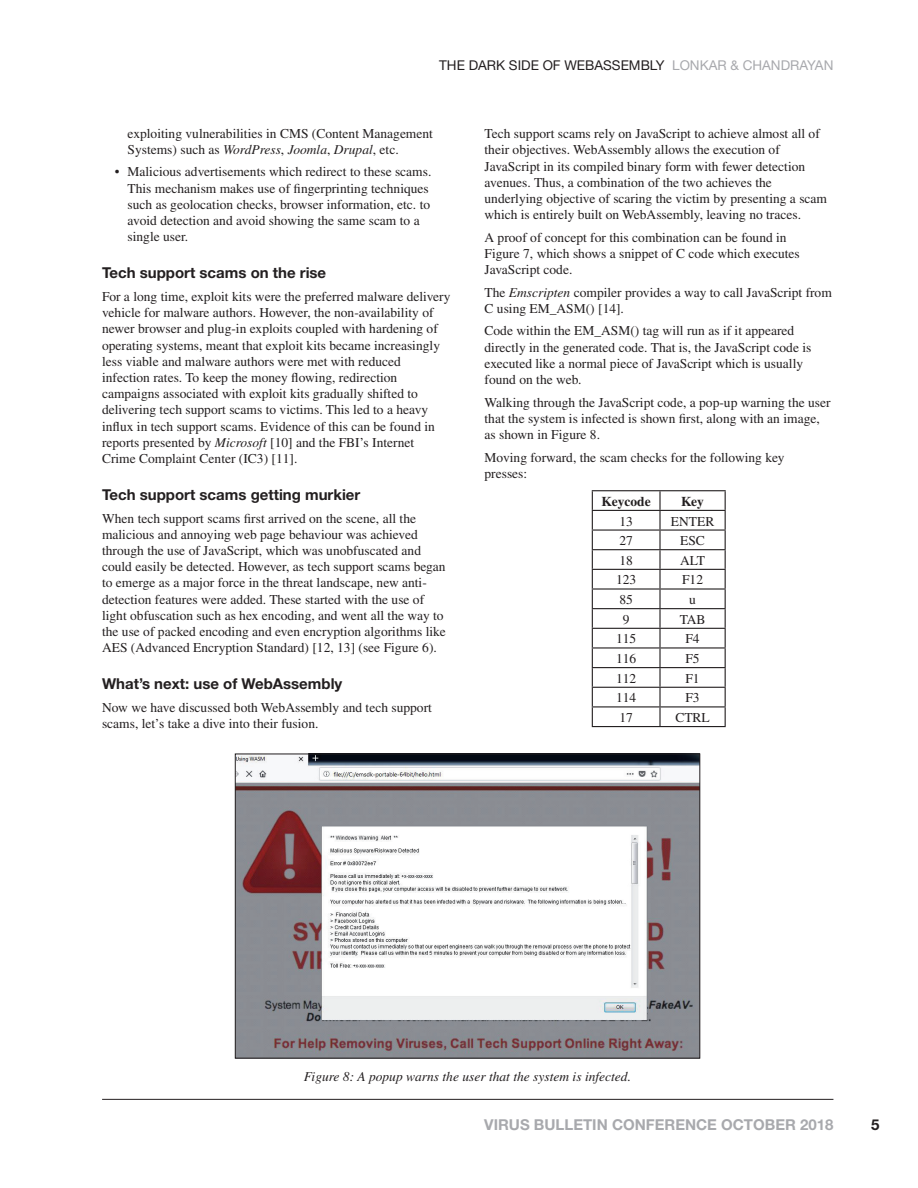
<style>
.page{position:relative;width:918px;height:1188px;background:#fff}
.page>*{position:absolute;margin:0;border:0;box-sizing:border-box;transform-origin:0 0}
.t1{font:700 15px "Helvetica Neue";color:#231f20}
.t2{font:700 15px "Helvetica Neue";color:#a8a9ad}
.t3{font:13.5px/16.2px "Times";color:#231f20}
.t4{font:italic 13.5px "Times";color:#231f20}
.t5{font:13.5px "Helvetica Neue";color:#231f20}
.t6{font:700 13.5px "Times";color:#231f20}
.s1{color:#a8a9ad}
.s2{font-style:italic}
</style>
<div class="page">
<hr style="left:102px;top:1099px;width:731px;height:1px;background:#231f20">
<hr style="left:592px;top:490px;width:68px;height:1px;background:#231f20">
<hr style="left:660px;top:490px;width:66px;height:1px;background:#231f20">
<hr style="left:592px;top:510px;width:68px;height:1px;background:#231f20">
<hr style="left:660px;top:510px;width:66px;height:1px;background:#231f20">
<hr style="left:592px;top:529px;width:68px;height:2px;background:#231f20">
<hr style="left:660px;top:529px;width:66px;height:2px;background:#231f20">
<hr style="left:592px;top:549px;width:68px;height:1px;background:#231f20">
<hr style="left:660px;top:549px;width:66px;height:1px;background:#231f20">
<hr style="left:592px;top:569px;width:68px;height:1px;background:#231f20">
<hr style="left:660px;top:569px;width:66px;height:1px;background:#231f20">
<hr style="left:592px;top:588px;width:68px;height:2px;background:#231f20">
<hr style="left:660px;top:588px;width:66px;height:2px;background:#231f20">
<hr style="left:592px;top:608px;width:68px;height:1px;background:#231f20">
<hr style="left:660px;top:608px;width:66px;height:1px;background:#231f20">
<hr style="left:592px;top:628px;width:68px;height:1px;background:#231f20">
<hr style="left:660px;top:628px;width:66px;height:1px;background:#231f20">
<hr style="left:592px;top:647px;width:68px;height:2px;background:#231f20">
<hr style="left:660px;top:647px;width:66px;height:2px;background:#231f20">
<hr style="left:592px;top:667px;width:68px;height:1px;background:#231f20">
<hr style="left:660px;top:667px;width:66px;height:1px;background:#231f20">
<hr style="left:592px;top:687px;width:68px;height:1px;background:#231f20">
<hr style="left:660px;top:687px;width:66px;height:1px;background:#231f20">
<hr style="left:592px;top:706px;width:68px;height:1px;background:#231f20">
<svg style="left:592px;top:491px;width:1px;height:235px"></svg>
<hr style="left:660px;top:706px;width:66px;height:1px;background:#231f20">
<svg style="left:659px;top:491px;width:2px;height:235px"></svg>
<svg style="left:725px;top:491px;width:1px;height:235px"></svg>
<hr style="left:592px;top:726px;width:68px;height:1px;background:#231f20">
<hr style="left:660px;top:726px;width:66px;height:1px;background:#231f20">
<img style="left:237px;top:756px;width:461px;height:300px">
<div style="left:235px;top:754px;width:465px;height:304px;border:1px solid #231f20"></div>
<p class="t5" style="left:439px;top:57px;width:396px">THE DARK SIDE OF WEBASSEMBLY <span class="s1">LONKAR &amp; CHANDRAYAN</span></p>
<p class="t3" style="left:128px;top:125px;width:307px">exploiting vulnerabilities in CMS (Content Management<br>Systems) such as <span class="s2">WordPress</span>, <span class="s2">Joomla</span>, <span class="s2">Drupal</span>, etc.</p>
<p class="t3" style="left:128px;top:164px;width:305px;text-indent:-13px">• Malicious advertisements which redirect to these scams.<br>This mechanism makes use of fingerprinting techniques such as geolocation checks, browser information, etc. to avoid detection and avoid showing the same scam to a single user.</p>
<p class="t1" style="left:102px;top:264px;width:226px">Tech support scams on the rise</p>
<p class="t3" style="left:102px;top:288px;width:350px">For a long time, exploit kits were the preferred malware delivery vehicle for malware authors. However, the non-availability of newer browser and plug-in exploits coupled with hardening of operating systems, meant that exploit kits became increasingly less viable and malware authors were met with reduced infection rates. To keep the money flowing, redirection campaigns associated with exploit kits gradually shifted to delivering tech support scams to victims. This led to a heavy influx in tech support scams. Evidence of this can be found in reports presented by <span class="s2">Microsoft</span> [10] and the FBI’s Internet Crime Complaint Center (IC3) [11].</p>
<p class="t1" style="left:102px;top:485px;width:260px">Tech support scams getting murkier</p>
<p class="t3" style="left:102px;top:510px;width:345px">When tech support scams first arrived on the scene, all the malicious and annoying web page behaviour was achieved through the use of JavaScript, which was unobfuscated and could easily be detected. However, as tech support scams began to emerge as a major force in the threat landscape, new anti&shy;detection features were added. These started with the use of light obfuscation such as hex encoding, and went all the way to the use of packed encoding and even encryption algorithms like AES (Advanced Encryption Standard) [12, 13] (see Figure 6).</p>
<p class="t1" style="left:102px;top:675px;width:242px">What’s next: use of WebAssembly</p>
<p class="t3" style="left:102px;top:699px;width:331px">Now we have discussed both WebAssembly and tech support scams, let’s take a dive into their fusion.</p>
<p class="t3" style="left:485px;top:125px;width:344px">Tech support scams rely on JavaScript to achieve almost all of their objectives. WebAssembly allows the execution of JavaScript in its compiled binary form with fewer detection avenues. Thus, a combination of the two achieves the underlying objective of scaring the victim by presenting a scam which is entirely built on WebAssembly, leaving no traces.</p>
<p class="t3" style="left:485px;top:229px;width:317px">A proof of concept for this combination can be found in<br>Figure 7, which shows a snippet of C code which executes<br>JavaScript code.</p>
<p class="t3" style="left:485px;top:284px;width:349px">The <span class="s2">Emscripten</span> compiler provides a way to call JavaScript from<br>C using EM_ASM() [14].</p>
<p class="t3" style="left:485px;top:323px;width:328px">Code within the EM_ASM() tag will run as if it appeared directly in the generated code. That is, the JavaScript code is executed like a normal piece of JavaScript which is usually found on the web.</p>
<p class="t3" style="left:485px;top:394px;width:348px">Walking through the JavaScript code, a pop-up warning the user that the system is infected is shown first, along with an image, as shown in Figure 8.</p>
<p class="t3" style="left:485px;top:449px;width:302px">Moving forward, the scam checks for the following key presses:</p>
<p class="t6" style="left:602px;top:493px;width:51px">Keycode</p>
<p class="t6" style="left:681px;top:493px;width:24px">Key</p>
<p class="t3" style="left:619px;top:513px;width:15px">13</p>
<p class="t3" style="left:671px;top:513px;width:45px">ENTER</p>
<p class="t3" style="left:619px;top:532px;width:15px">27</p>
<p class="t3" style="left:680px;top:532px;width:26px">ESC</p>
<p class="t3" style="left:619px;top:552px;width:15px">18</p>
<p class="t3" style="left:680px;top:552px;width:27px">ALT</p>
<p class="t3" style="left:616px;top:572px;width:22px">123</p>
<p class="t3" style="left:682px;top:572px;width:23px">F12</p>
<p class="t3" style="left:619px;top:591px;width:15px">85</p>
<p class="t3" style="left:689px;top:591px;width:8px">u</p>
<p class="t3" style="left:623px;top:611px;width:8px">9</p>
<p class="t3" style="left:680px;top:611px;width:27px">TAB</p>
<p class="t3" style="left:616px;top:631px;width:22px">115</p>
<p class="t3" style="left:685px;top:631px;width:16px">F4</p>
<p class="t3" style="left:616px;top:650px;width:22px">116</p>
<p class="t3" style="left:685px;top:650px;width:16px">F5</p>
<p class="t3" style="left:616px;top:670px;width:22px">112</p>
<p class="t3" style="left:685px;top:670px;width:16px">F1</p>
<p class="t3" style="left:616px;top:690px;width:22px">114</p>
<p class="t3" style="left:685px;top:690px;width:16px">F3</p>
<p class="t3" style="left:619px;top:709px;width:15px">17</p>
<p class="t3" style="left:675px;top:709px;width:36px">CTRL</p>
<p class="t4" style="left:304px;top:1069px;width:329px">Figure 8: A popup warns the user that the system is infected.</p>
<p class="t2" style="left:484px;top:1115px;width:351px">VIRUS BULLETIN CONFERENCE OCTOBER 2018</p>
<p class="t1" style="left:871px;top:1115px;width:10px">5</p>
</div>
